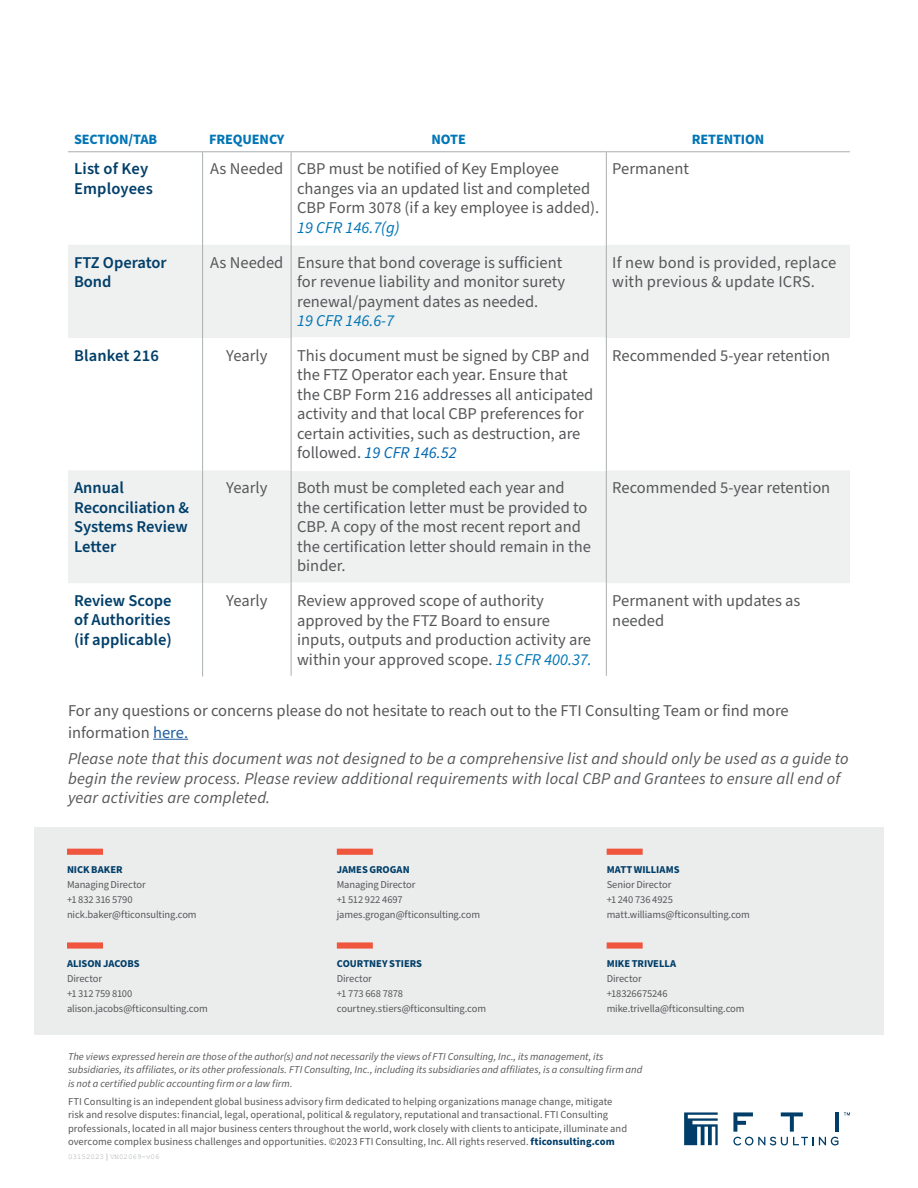
<style>
.page{position:relative;width:918px;height:1188px;background:#fff}
.page>*{position:absolute;margin:0;border:0;box-sizing:border-box;transform-origin:0 0}
.Table__Body_Copy{font:16.5px/19.5px "Source Sans Pro";color:#57585a}
.Publishing_Note{font:italic 16.5px/19.5px "Source Sans Pro";letter-spacing:.01em;color:#57585a}
.Table__Body_Copy-2{font:600 16.5px/19.5px "Source Sans Pro";color:#003e69}
.Body_Copy{font:16.5px/22.5px "Source Sans Pro";color:#57585a}
.Subhead_L1-_CaseStud{font:700 14.25px "Source Sans Pro";letter-spacing:-.01em;color:#0075b6}
.Contacts_Name-Nest{font:10.5px/15px "Source Sans Pro";color:#57585a}
.t1{font:italic 10.5px/13.5px "Source Sans Pro";letter-spacing:.005em;color:#57585a}
.s1{font-style:italic;color:#0075b6}
.s2{font-style:italic;color:#0067b1}
.s3{color:#205d9e}
.s4{font-weight:700;color:#003e69}
</style>
<div class="page">
<hr style="left:153px;top:739px;width:35px;height:1px;background:#205d9e">
<svg style="left:68px;top:245px;width:782px;height:338px;fill:#eff0f0"></svg>
<hr style="left:68px;top:151px;width:135px;height:1px;background:#a9aeb0">
<hr style="left:203px;top:151px;width:88px;height:1px;background:#a9aeb0">
<hr style="left:291px;top:151px;width:315px;height:1px;background:#a9aeb0">
<hr style="left:606px;top:151px;width:244px;height:1px;background:#a9aeb0">
<hr style="left:202px;top:152px;width:1px;height:93px;background:#a9aeb0">
<hr style="left:202px;top:245px;width:1px;height:93px;background:#a9aeb0">
<hr style="left:202px;top:338px;width:1px;height:132px;background:#a9aeb0">
<hr style="left:202px;top:470px;width:1px;height:113px;background:#a9aeb0">
<hr style="left:202px;top:583px;width:1px;height:94px;background:#a9aeb0">
<hr style="left:291px;top:337px;width:315px;height:2px;background:#fff">
<hr style="left:291px;top:470px;width:315px;height:1px;background:#fff">
<hr style="left:291px;top:582px;width:315px;height:2px;background:#fff">
<hr style="left:291px;top:152px;width:1px;height:93px;background:#a9aeb0">
<hr style="left:291px;top:245px;width:1px;height:93px;background:#a9aeb0">
<hr style="left:291px;top:338px;width:1px;height:132px;background:#a9aeb0">
<hr style="left:291px;top:470px;width:1px;height:113px;background:#a9aeb0">
<hr style="left:291px;top:583px;width:1px;height:93px;background:#a9aeb0">
<hr style="left:606px;top:152px;width:1px;height:93px;background:#a9aeb0">
<hr style="left:606px;top:245px;width:1px;height:93px;background:#a9aeb0">
<hr style="left:606px;top:338px;width:1px;height:132px;background:#a9aeb0">
<hr style="left:606px;top:470px;width:1px;height:113px;background:#a9aeb0">
<hr style="left:606px;top:583px;width:1px;height:93px;background:#a9aeb0">
<div style="left:34px;top:921px;width:850px;height:114px;background:#ebecec"></div>
<svg style="left:67px;top:942px;width:36px;height:7px"></svg>
<svg style="left:337px;top:942px;width:36px;height:7px"></svg>
<svg style="left:607px;top:942px;width:36px;height:7px"></svg>
<div style="left:34px;top:827px;width:850px;height:114px;background:#ebecec"></div>
<svg style="left:67px;top:849px;width:36px;height:6px"></svg>
<svg style="left:337px;top:849px;width:36px;height:6px"></svg>
<svg style="left:607px;top:849px;width:36px;height:6px"></svg>
<svg style="left:684px;top:1112px;width:34px;height:33px"></svg>
<svg style="left:844px;top:1112px;width:6px;height:3px"></svg>
<hr style="left:835px;top:1112px;width:4px;height:20px;background:#003e69">
<svg style="left:733px;top:1112px;width:105px;height:33px"></svg>
<p class="Subhead_L1-_CaseStud" style="left:74px;top:130px;width:85px">SECTION/TAB</p>
<p class="Subhead_L1-_CaseStud" style="left:209px;top:130px;width:77px">FREQUENCY</p>
<p class="Subhead_L1-_CaseStud" style="left:432px;top:130px;width:36px">NOTE</p>
<p class="Subhead_L1-_CaseStud" style="left:692px;top:130px;width:74px">RETENTION</p>
<p class="Table__Body_Copy-2" style="left:74px;top:159px;width:80px">List of Key<br>Employees</p>
<p class="Table__Body_Copy" style="left:210px;top:160px;width:75px">As Needed</p>
<p class="Table__Body_Copy" style="left:297px;top:160px;width:304px">CBP must be notified of Key Employee changes via an updated list and completed CBP Form 3078 (if a key employee is added).<br><span class="s1">19 CFR 146.7(g)</span></p>
<p class="Table__Body_Copy" style="left:612px;top:160px;width:78px">Permanent</p>
<p class="Table__Body_Copy-2" style="left:74px;top:253px;width:94px">FTZ Operator<br>Bond</p>
<p class="Table__Body_Copy" style="left:210px;top:253px;width:75px">As Needed</p>
<p class="Table__Body_Copy" style="left:297px;top:253px;width:270px">Ensure that bond coverage is sufficient for revenue liability and monitor surety renewal/payment dates as needed.<br><span class="s1">19 CFR 146.6-7</span></p>
<p class="Table__Body_Copy" style="left:612px;top:253px;width:226px">If new bond is provided, replace with previous &amp; update ICRS.</p>
<p class="Table__Body_Copy-2" style="left:74px;top:346px;width:86px">Blanket 216</p>
<p class="Table__Body_Copy" style="left:226px;top:346px;width:43px">Yearly</p>
<p class="Table__Body_Copy" style="left:297px;top:346px;width:298px">This document must be signed by CBP and the FTZ Operator each year. Ensure that the CBP Form 216 addresses all anticipated activity and that local CBP preferences for certain activities, such as destruction, are followed. <span class="s2">19 CFR 146.52</span></p>
<p class="Table__Body_Copy" style="left:612px;top:346px;width:220px">Recommended 5-year retention</p>
<p class="Table__Body_Copy-2" style="left:74px;top:478px;width:117px">Annual<br>Reconciliation &amp;<br>Systems Review<br>Letter</p>
<p class="Table__Body_Copy" style="left:226px;top:478px;width:43px">Yearly</p>
<p class="Table__Body_Copy" style="left:297px;top:478px;width:295px">Both must be completed each year and the certification letter must be provided to CBP. A copy of the most recent report and the certification letter should remain in the binder.</p>
<p class="Table__Body_Copy" style="left:612px;top:478px;width:220px">Recommended 5-year retention</p>
<p class="Table__Body_Copy-2" style="left:74px;top:591px;width:99px;text-align:justify">Review Scope of Authorities (if applicable)</p>
<p class="Table__Body_Copy" style="left:226px;top:591px;width:43px">Yearly</p>
<p class="Table__Body_Copy" style="left:297px;top:591px;width:296px">Review approved scope of authority approved by the FTZ Board to ensure inputs, outputs and production activity are within your approved scope. <span class="s1">15 CFR 400.37.</span></p>
<p class="Table__Body_Copy" style="left:612px;top:591px;width:190px">Permanent with updates as needed</p>
<p class="Body_Copy" style="left:68px;top:699px;width:722px">For any questions or concerns please do not hesitate to reach out to the FTI Consulting Team or find more information <span class="s3">here.</span></p>
<p class="Publishing_Note" style="left:68px;top:750px;width:782px">Please note that this document was not designed to be a comprehensive list and should only be used as a guide to begin the review process. Please review additional requirements with local CBP and Grantees to ensure all end of year activities are completed.</p>
<p class="Contacts_Name-Nest" style="left:67px;top:863px;width:131px"><span class="s4">NICK BAKER<br></span>Managing Director<br>+1 832 316 5790 nick.baker@fticonsulting.com</p>
<p class="Contacts_Name-Nest" style="left:337px;top:863px;width:145px"><span class="s4">JAMES GROGAN<br></span>Managing Director<br>+1 512 922 4697 james.grogan@fticonsulting.com</p>
<p class="Contacts_Name-Nest" style="left:607px;top:863px;width:145px"><span class="s4">MATT WILLIAMS<br></span>Senior Director<br>+1 240 736 4925 matt.williams@fticonsulting.com</p>
<p class="Contacts_Name-Nest" style="left:67px;top:956px;width:142px"><span class="s4">ALISON JACOBS<br></span>Director<br>+1 312 759 8100 alison.jacobs@fticonsulting.com</p>
<p class="Contacts_Name-Nest" style="left:337px;top:956px;width:151px"><span class="s4">COURTNEY STIERS<br></span>Director<br>+1 773 668 7878 courtney.stiers@fticonsulting.com</p>
<p class="Contacts_Name-Nest" style="left:607px;top:956px;width:139px"><span class="s4">MIKE TRIVELLA<br></span>Director<br>+18326675246 mike.trivella@fticonsulting.com</p>
<p class="t1" style="left:68px;top:1050px;width:576px">The views expressed herein are those of the author(s) and not necessarily the views of FTI Consulting, Inc., its management, its subsidiaries, its affiliates, or its other professionals. FTI Consulting, Inc., including its subsidiaries and affiliates, is a consulting firm and is not a certified public accounting firm or a law firm.</p>
<p class="Contacts_Name-Nest" style="left:68px;top:1095px;width:561px;line-height:13.5px">FTI Consulting is an independent global business advisory firm dedicated to helping organizations manage change, mitigate risk and resolve disputes: financial, legal, operational, political &amp; regulatory, reputational and transactional. FTI Consulting professionals, located in all major business centers throughout the world, work closely with clients to anticipate, illuminate and overcome complex business challenges and opportunities. ©2023 FTI Consulting, Inc. All rights reserved. <span class="s4">fticonsulting.com</span></p>
</div>
